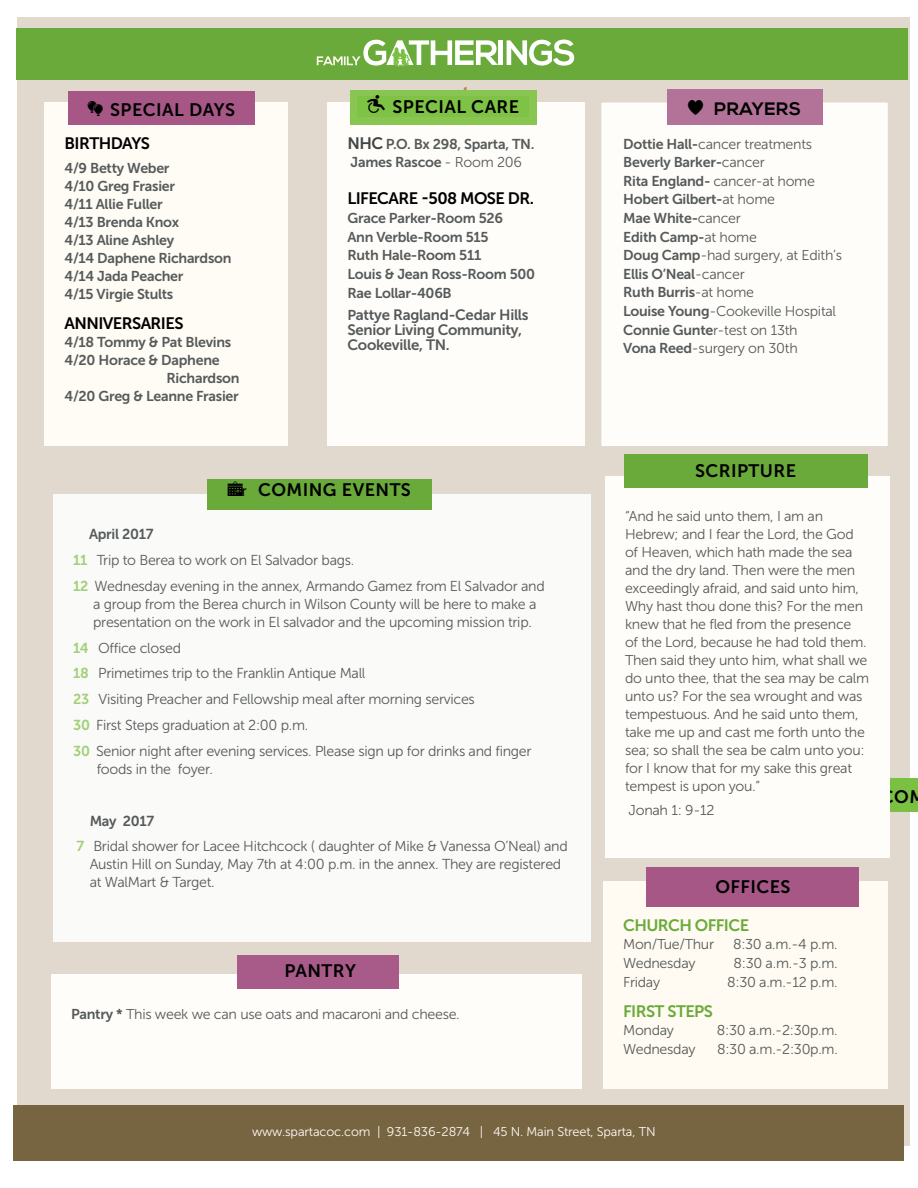
<style>
.page{position:relative;width:918px;height:1188px;background:#fff}
.page>*{position:absolute;margin:0;border:0;box-sizing:border-box;transform-origin:0 0}
.t1{font:21px "Museo Sans 700";color:#bb813b}
.t2{font:18px "Museo Sans 700";letter-spacing:.025em;color:#000}
.t3{font:700 18px "Nexa";letter-spacing:.04em;color:#000}
.t4{font:16.5px "Museo Sans 700";letter-spacing:-.035em;color:#000}
.t5{font:16.5px "Museo Sans 700";letter-spacing:-.035em;color:#6aaa3a}
.t6{font:15px/15px "Museo Sans 700";letter-spacing:-.02em;color:#555a5a}
.t7{font:14.4px/25.8px "Museo Sans 300";letter-spacing:-.02em;color:#555a5a}
.t8{font:14.4px "Museo Sans 700";letter-spacing:-.02em;color:#555a5a}
.t9{font:14.25px/18px "Museo Sans 300";letter-spacing:-.02em;color:#555a5a}
.t10{font:14.25px/18px "Museo Sans 700";letter-spacing:-.02em;color:#555a5a}
.t11{font:12.75px "Museo Sans 300";letter-spacing:-.01em;color:#fffcf5}
.s1{font-size:16.5px;color:#404545}
.s2{font-family:"Museo Sans 300"}
.s3{font-size:14.25px}
.s4{font-family:"Museo Sans 700";color:#a1d078}
.s5{font-family:"Museo Sans 700"}
</style>
<div class="page">
<div style="left:17px;top:17px;width:893px;height:1129px;background:#e1d9ce"></div>
<div style="left:602px;top:103px;width:285px;height:342px;background:#fffdfa"></div>
<div style="left:601px;top:103px;width:287px;height:343px;border:2px solid #fff"></div>
<div style="left:327px;top:103px;width:258px;height:343px;background:#fffdfa"></div>
<div style="left:51px;top:974px;width:530px;height:114px;background:#fffdfa"></div>
<div style="left:44px;top:103px;width:244px;height:343px;background:#fffbf5"></div>
<div style="left:16px;top:28px;width:892px;height:52px;background:#6aaa3a"></div>
<div style="left:667px;top:90px;width:156px;height:35px;background:#b37398"></div>
<div style="left:350px;top:90px;width:187px;height:35px;background:#88c651"></div>
<div style="left:237px;top:955px;width:162px;height:33px;background:#a85b89"></div>
<div style="left:68px;top:91px;width:187px;height:34px;background:#a65786"></div>
<div style="left:14px;top:1106px;width:890px;height:55px;background:#776441"></div>
<div style="left:603px;top:881px;width:285px;height:207px;background:#fffbf2"></div>
<div style="left:357px;top:96px;width:172px;height:21px;background:#7ec346"></div>
<div style="left:824px;top:778px;width:94px;height:34px;background:#7ac143"></div>
<div style="left:605px;top:476px;width:285px;height:381px;background:#fffdfa"></div>
<div style="left:624px;top:454px;width:244px;height:33px;background:#6aaa3a"></div>
<div style="left:647px;top:867px;width:212px;height:40px;background:#a65786"></div>
<div style="left:53px;top:495px;width:537px;height:447px;background:#fafaf9"></div>
<div style="left:207px;top:480px;width:225px;height:30px;background:#6aaa3a"></div>
<div style="left:498px;top:40px;width:5px;height:25px;background:#fff"></div>
<svg style="left:507px;top:40px;width:67px;height:26px"></svg>
<svg style="left:317px;top:40px;width:181px;height:26px"></svg>
<p class="t2" style="left:88px;top:99px;width:149px">●●□□■▲ SPECIAL DAYS</p>
<p class="t4" style="left:65px;top:134px;width:21px">Birthdays</p>
<p class="t10" style="left:65px;top:160px;width:169px">4/9 Betty Weber<br>4/10 Greg Frasier<br>4/11 Allie Fuller<br>4/13 Brenda Knox<br>4/13 Aline Ashley<br>4/14 Daphene Richardson<br>4/14 Jada Peacher<br>4/15 Virgie Stults</p>
<p class="t4" style="left:65px;top:315px;width:11px">anniversaries</p>
<p class="t10" style="left:65px;top:334px;width:168px">4/18 Tommy &amp; Pat Blevins</p>
<p class="t10" style="left:65px;top:352px;width:157px">4/20 Horace &amp; Daphene</p>
<p class="t10" style="left:166px;top:370px;width:75px">Richardson</p>
<p class="t10" style="left:65px;top:388px;width:176px">4/20 Greg &amp; Leanne Frasier</p>
<h1 class="t1" style="left:463px;top:71px;width:7px">,</h1>
<p class="t2" style="left:367px;top:96px;width:47px">● Special</p>
<p class="t2" style="left:471px;top:96px;width:37px">cAre</p>
<p class="t10" style="left:347px;top:134px;width:188px;line-height:18.8px"><span class="s1">n HC</span> P.O. Bx 298, Sparta, TN.<br>James Rascoe <span class="s2">- Room 206</span></p>
<p class="t4" style="left:347px;top:189px;width:138px">LIFECARE -508 Mose</p>
<p class="t4" style="left:508px;top:189px;width:28px">dr .</p>
<p class="t10" style="left:347px;top:209px;width:189px;line-height:18.8px">Grace Parker-Room 526<br>Ann Verble-Room 515<br>Ruth Hale-Room 511<br>Louis &amp; Jean Ross-Room 500<br>Rae Lollar-406B</p>
<p class="t6" style="left:347px;top:307px;width:183px"><span class="s3">P</span>attye Ragland-Cedar Hills<br>Senior Living Community,<br>Cookeville, TN.</p>
<p class="t2" style="left:228px;top:480px;width:45px">●■ coming</p>
<p class="t2" style="left:342px;top:480px;width:13px">events</p>
<p class="t8" style="left:89px;top:526px;width:66px">April 2017</p>
<p class="t7" style="left:73px;top:547px;width:473px"><span class="s4">11</span> Trip to Berea to work on El Salvador bags.<br><span class="s4">12</span> Wednesday evening in the annex, Armando Gamez from El Salvador and</p>
<p class="t7" style="left:93px;top:595px;width:445px;line-height:18px">a group from the Berea church in Wilson County will be here to make a presentation on the work in El salvador and the upcoming mission trip.</p>
<p class="t7" style="left:73px;top:635px;width:460px"><span class="s4">14</span> Office closed<br><span class="s4">18</span> Primetimes trip to the Franklin Antique Mall<br><span class="s4">23</span> Visiting Preacher and Fellowship meal after morning services<br><span class="s4">30</span> First Steps graduation at 2:00 p.m.<br><span class="s4">30</span> Senior night after evening services. Please sign up for drinks and finger</p>
<p class="t7" style="left:97px;top:756px;width:118px">foods in the foyer.</p>
<p class="t8" style="left:90px;top:813px;width:66px">May 2017</p>
<p class="t7" style="left:90px;top:838px;width:480px;line-height:18px;text-indent:-13px"><span class="s4">7</span> Bridal shower for Lacee Hitchcock ( daughter of Mike &amp; Vanessa O’Neal) and<br>Austin Hill on Sunday, May 7th at 4:00 p.m. in the annex. They are registered at WalMart &amp; Target.</p>
<p class="t2" style="left:284px;top:961px;width:25px">Pantry</p>
<p class="t9" style="left:71px;top:1005px;width:390px"><span class="s5">Pantry *</span> This week we can use oats and macaroni and cheese.</p>
<p class="t3" style="left:688px;top:99px;width:112px">▼ PRAYERS</p>
<p class="t9" style="left:623px;top:135px;width:190px"><span class="s5">Dottie Hall-</span>cancer treatments</p>
<p class="t10" style="left:623px;top:153px;width:143px">Beverly Barker-<span class="s2">cancer</span></p>
<p class="t9" style="left:623px;top:172px;width:193px"><span class="s5">Rita England-</span> cancer-at home</p>
<p class="t10" style="left:623px;top:190px;width:153px;line-height:18.6px">Hobert Gilbert-<span class="s2">at home<br></span>Mae White-<span class="s2">cancer<br></span>Edith Camp-<span class="s2">at home</span></p>
<p class="t9" style="left:623px;top:246px;width:221px"><span class="s5">Doug Camp</span>-had surgery, at Edith’s</p>
<p class="t10" style="left:623px;top:264px;width:132px;line-height:18.6px">Ellis O’Neal<span class="s2">-cancer<br></span>Ruth Burris<span class="s2">-at home</span></p>
<p class="t9" style="left:623px;top:302px;width:214px;line-height:18.6px"><span class="s5">Louise Young</span>-Cookeville Hospital<br><span class="s5">Connie Gunte</span>r-test on 13th<br><span class="s5">Vona Reed</span>-surgery on 30th</p>
<p class="t2" style="left:695px;top:461px;width:23px">Scripture</p>
<p class="t9" style="left:625px;top:507px;width:246px">“And he said unto them, I am an Hebrew; and I fear the Lord, the God of Heaven, which hath made the sea and the dry land. Then were the men exceedingly afraid, and said unto him, Why hast thou done this? For the men knew that he fled from the presence<br>of the Lord, because he had told them.<br>Then said they unto him, what shall we do unto thee, that the sea may be calm unto us? For the sea wrought and was tempestuous. And he said unto them, take me up and cast me forth unto the sea; so shall the sea be calm unto you: for I know that for my sake this great tempest is upon you.”</p>
<p class="t9" style="left:629px;top:802px;width:87px">Jonah 1: 9-12</p>
<p class="t2" style="left:851px;top:786px;width:45px">●■ com</p>
<p class="t2" style="left:715px;top:876px;width:26px">Offices</p>
<p class="t5" style="left:623px;top:916px;width:24px">Church</p>
<p class="t5" style="left:695px;top:916px;width:10px">office</p>
<p class="t9" style="left:623px;top:936px;width:92px">Mon/Tue/Thur</p>
<p class="t9" style="left:733px;top:936px;width:106px">8:30 a.m.-4 p.m.</p>
<p class="t9" style="left:623px;top:954px;width:74px">Wednesday</p>
<p class="t9" style="left:734px;top:954px;width:106px">8:30 a.m.-3 p.m.</p>
<p class="t9" style="left:623px;top:973px;width:39px">Friday</p>
<p class="t9" style="left:727px;top:973px;width:112px">8:30 a.m.-12 p.m.</p>
<p class="t5" style="left:623px;top:1002px;width:91px">f IRST sTEPS</p>
<p class="t9" style="left:623px;top:1021px;width:52px">Monday</p>
<p class="t9" style="left:717px;top:1021px;width:122px">8:30 a.m.-2:30p.m.</p>
<p class="t9" style="left:623px;top:1040px;width:74px">Wednesday</p>
<p class="t9" style="left:717px;top:1040px;width:122px">8:30 a.m.-2:30p.m.</p>
<p class="t11" style="left:252px;top:1125px;width:405px">www.spartacoc.com | 931-836-2874 | 45 N. Main Street, Sparta, TN</p>
</div>
